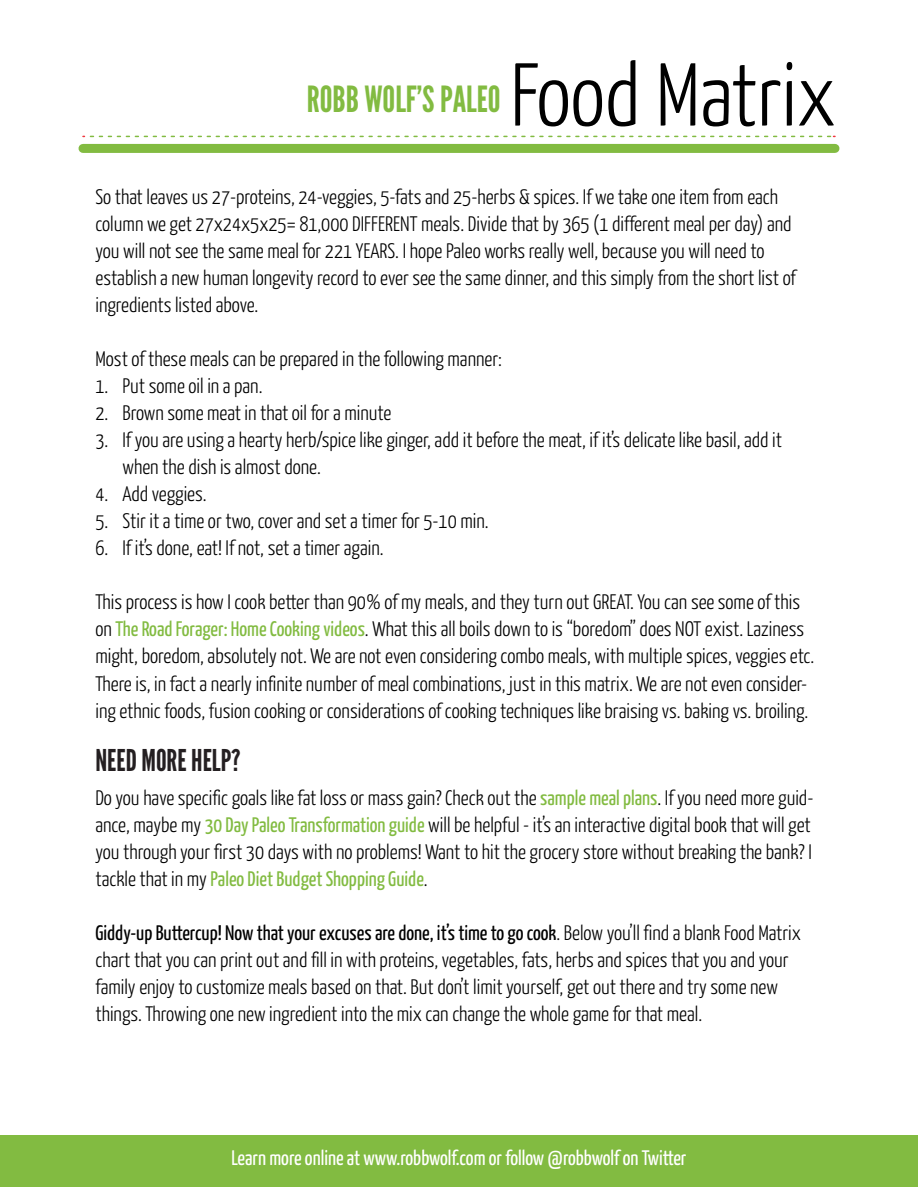
<style>
.page{position:relative;width:918px;height:1188px;background:#fff}
.page>*{position:absolute;margin:0;border:0;box-sizing:border-box;transform-origin:0 0}
.t1{font:300 88.95px "Yanone Kaffeesatz";color:#000}
.t2{font:36px "League Gothic";color:#82bb41}
.t3{font:30px "League Gothic";color:#241f21}
.t4{font:300 21px/27px "Yanone Kaffeesatz";color:#000}
.t5{font:21px "Yanone Kaffeesatz";color:#fff}
.s1{font-weight:400;color:#82bb41}
.s2{font-weight:400}
</style>
<div class="page">
<div style="left:83px;top:144px;width:752px;height:9px;background:#82bb41"></div>
<svg style="left:90px;top:136px;width:745px;height:1px"></svg>
<div style="left:0;top:1136px;width:918px;height:51px;background:#82bb41"></div>
<h2 class="t2" style="left:307px;top:79px;width:195px">ROBB WOLF’S PALEO</h2>
<h1 class="t1" style="left:510px;top:41px;width:327px">Food Matrix</h1>
<p class="t4" style="left:95px;top:183px;width:702px">So that leaves us 27-proteins, 24-veggies, 5-fats and 25-herbs &amp; spices. If we take one item from each column we get 27x24x5x25= 81,000 DIFFERENT meals. Divide that by 365 (1 different meal per day) and you will not see the same meal for 221 YEARS. I hope Paleo works really well, because you will need to establish a new human longevity record to ever see the same dinner, and this simply from the short list of ingredients listed above.</p>
<p class="t4" style="left:95px;top:345px;width:408px">Most of these meals can be prepared in the following manner:</p>
<p class="t4" style="left:95px;top:372px;width:169px">1. Put some oil in a pan.</p>
<p class="t4" style="left:95px;top:399px;width:297px">2. Brown some meat in that oil for a minute</p>
<p class="t4" style="left:122px;top:426px;width:661px;text-indent:-27px">3. If you are using a hearty herb/spice like ginger, add it before the meat, if it’s delicate like basil, add it when the dish is almost done.</p>
<p class="t4" style="left:95px;top:480px;width:113px">4. Add veggies.</p>
<p class="t4" style="left:95px;top:507px;width:395px">5. Stir it a time or two, cover and set a timer for 5-10 min.</p>
<p class="t4" style="left:95px;top:534px;width:290px">6. If it’s done, eat! If not, set a timer again.</p>
<p class="t4" style="left:95px;top:588px;width:720px">This process is how I cook better than 90% of my meals, and they turn out GREAT. You can see some of this on <span class="s1">The Road Forager: Home Cooking videos</span>. What this all boils down to is “boredom” does NOT exist. Laziness might, boredom, absolutely not. We are not even considering combo meals, with multiple spices, veggies etc.<br>There is, in fact a nearly infinite number of meal combinations, just in this matrix. We are not even consider&shy;ing ethnic foods, fusion cooking or considerations of cooking techniques like braising vs. baking vs. broiling.</p>
<h3 class="t3" style="left:95px;top:744px;width:147px">NEED MORE HELP?</h3>
<p class="t4" style="left:95px;top:784px;width:720px">Do you have specific goals like fat loss or mass gain? Check out the <span class="s1">sample meal plans</span>. If you need more guid&shy;ance, maybe my <span class="s1">30 Day Paleo Transformation guide</span> will be helpful - it’s an interactive digital book that will get you through your first 30 days with no problems! Want to hit the grocery store without breaking the bank? I tackle that in my <span class="s1">Paleo Diet Budget Shopping Guide</span>.</p>
<p class="t4" style="left:95px;top:919px;width:707px"><span class="s2">Giddy-up Buttercup! Now that your excuses are done, it’s time to go cook</span>. Below you’ll find a blank Food Matrix chart that you can print out and fill in with proteins, vegetables, fats, herbs and spices that you and your family enjoy to customize meals based on that. But don’t limit yourself, get out there and try some new things. Throwing one new ingredient into the mix can change the whole game for that meal.</p>
<p class="t5" style="left:232px;top:1145px;width:456px">Learn more online at www.robbwolf.com or follow @robbwolf on Twitter</p>
</div>
